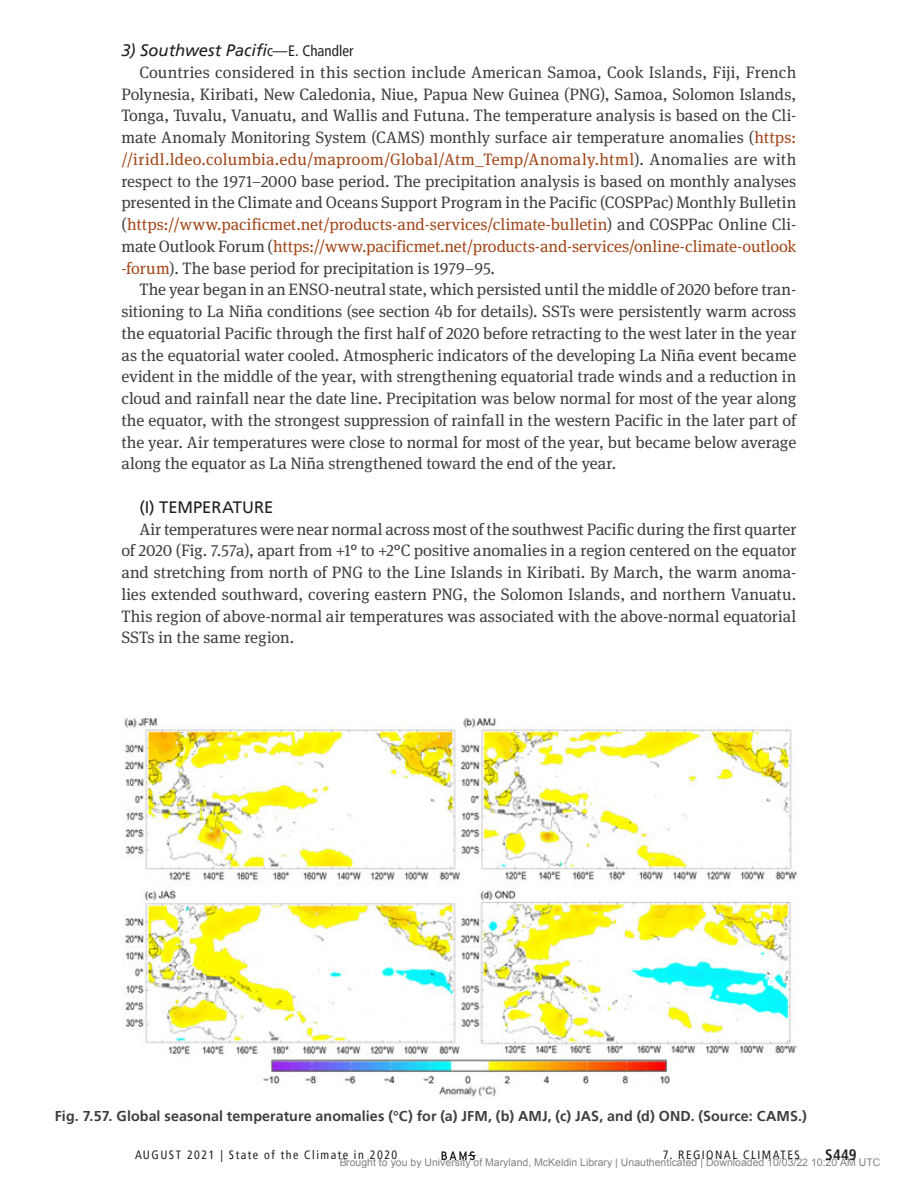
<style>
.page{position:relative;width:918px;height:1188px;background:#fff}
.page>*{position:absolute;margin:0;border:0;box-sizing:border-box;transform-origin:0 0}
.Body_Text{font:16.5px/21.8px "Meta Serif Pro";letter-spacing:-.005em;color:#3e3e3f;text-align:justify}
.secondary_head{font:italic 16.5px "Frutiger LT Pro";letter-spacing:.005em;color:#231f20}
.Tertiary_head{font:16.5px "Frutiger LT Pro";color:#231f20}
.t1{font:700 condensed 15px "Frutiger LT Pro";color:#231f20}
.Caption__figure{font:700 14.25px "Frutiger LT Pro";letter-spacing:.005em;color:#3e3e3f}
.t2{font:condensed 12px "Frutiger LT Pro";letter-spacing:.125em;color:#231f20}
.t3{font:10.5px "Arial";color:rgb(0 0 0/.5)}
.s1{font-style:normal;font-stretch:condensed;font-size:15px}
.s2{color:#a3471a}
</style>
<div class="page">
<svg style="left:442px;top:1151px;width:34px;height:9px"></svg>
<img style="left:123px;top:718px;width:674px;height:381px">
<p class="secondary_head" style="left:121px;top:41px;width:234px">3) Southwest Pacifi<span class="s1">c—E. Chandler</span></p>
<p class="Body_Text" style="left:121px;top:61px;width:677px;text-indent:18px">Countries considered in this section include American Samoa, Cook Islands, Fiji, French Polynesia, Kiribati, New Caledonia, Niue, Papua New Guinea (PNG), Samoa, Solomon Islands, Tonga, Tuvalu, Vanuatu, and Wallis and Futuna. The temperature analysis is based on the Cli&shy;mate Anomaly Monitoring System (CAMS) monthly surface air temperature anomalies (<span class="s2">https: //iridl.ldeo.columbia.edu/maproom/Global/Atm_Temp/Anomaly.html</span>). Anomalies are with respect to the 1971–2000 base period. The precipitation analysis is based on monthly analyses presented in the Climate and Oceans Support Program in the Pacific (COSPPac) Monthly Bulletin (<span class="s2">https://www.pacificmet.net/products-and-services/climate-bulletin</span>) and COSPPac Online Cli&shy;mate Outlook Forum (<span class="s2">https://www.pacificmet.net/products-and-services/online-climate-outlook -forum</span>). The base period for precipitation is 1979–95.</p>
<p class="Body_Text" style="left:121px;top:278px;width:677px;text-indent:18px">The year began in an ENSO-neutral state, which persisted until the middle of 2020 before tran&shy;sitioning to La Niña conditions (see section 4b for details). SSTs were persistently warm across the equatorial Pacific through the first half of 2020 before retracting to the west later in the year as the equatorial water cooled. Atmospheric indicators of the developing La Niña event became evident in the middle of the year, with strengthening equatorial trade winds and a reduction in cloud and rainfall near the date line. Precipitation was below normal for most of the year along the equator, with the strongest suppression of rainfall in the western Pacific in the later part of the year. Air temperatures were close to normal for most of the year, but became below average along the equator as La Niña strengthened toward the end of the year.</p>
<p class="Tertiary_head" style="left:139px;top:498px;width:135px">(I) TEMPERATURE</p>
<p class="Body_Text" style="left:121px;top:517px;width:677px;text-indent:18px">Air temperatures were near normal across most of the southwest Pacific during the first quarter of 2020 (Fig. 7.57a), apart from +1° to +2°C positive anomalies in a region centered on the equator and stretching from north of PNG to the Line Islands in Kiribati. By March, the warm anoma&shy;lies extended southward, covering eastern PNG, the Solomon Islands, and northern Vanuatu.<br>This region of above-normal air temperatures was associated with the above-normal equatorial SSTs in the same region.</p>
<p class="Caption__figure" style="left:55px;top:1108px;width:754px">Fig. 7.57. Global seasonal temperature anomalies (°C) for (a) JFM, (b) AMJ, (c) JAS, and (d) OND. (Source: CAMS.)</p>
<p class="t3" style="left:339px;top:1156px;width:543px">Brought to you by University of Maryland, McKeldin Library | Unauthenticated | Downloaded 10/03/22 10:20 AM UTC</p>
<p class="t2" style="left:135px;top:1148px;width:264px">AUGUST 2021 | State of the Climate in 2020</p>
<p class="t2" style="left:663px;top:1148px;width:139px">7. REGIONAL CLIMATES</p>
<p class="t1" style="left:825px;top:1146px;width:33px">S449</p>
</div>
